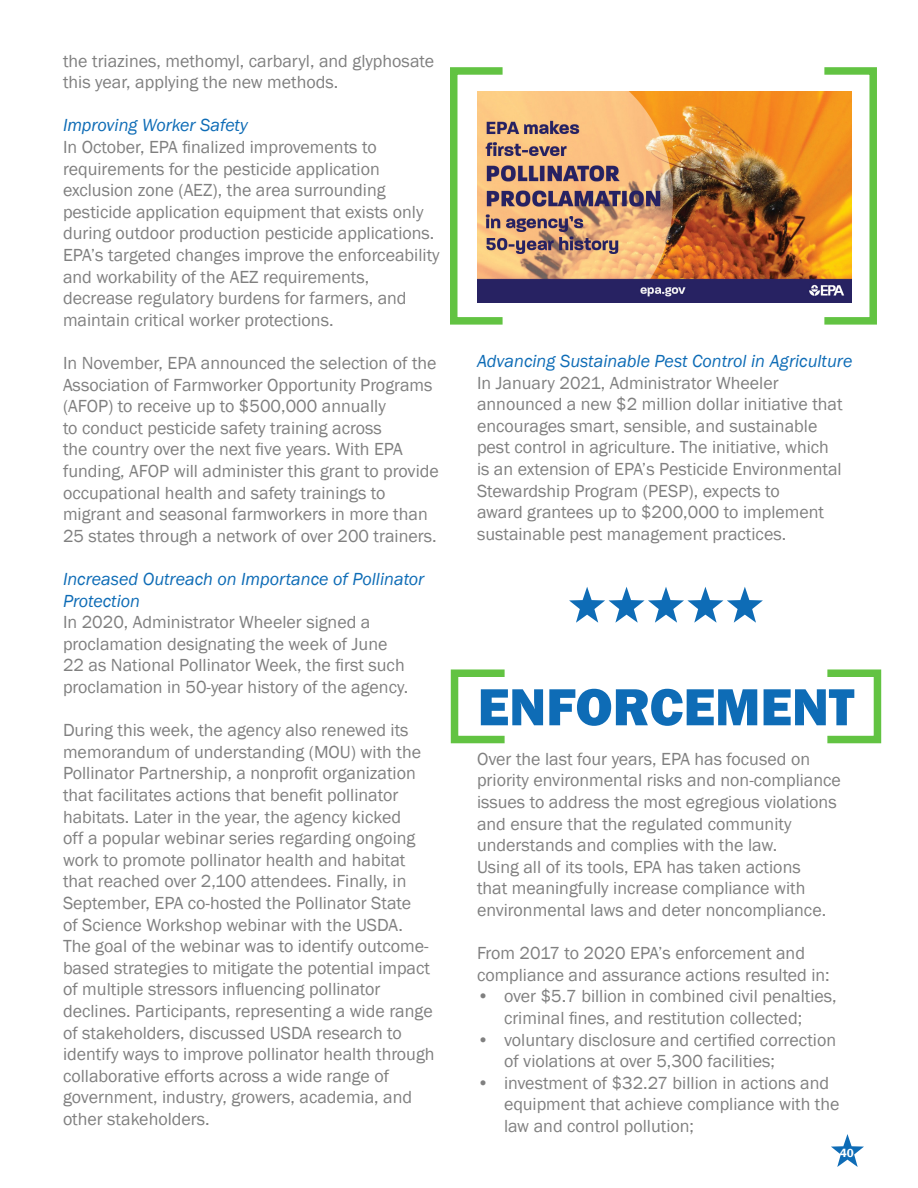
<style>
.page{position:relative;width:918px;height:1188px;background:#fff}
.page>*{position:absolute;margin:0;border:0;box-sizing:border-box;transform-origin:0 0}
.t1{font:800 54px "Franklin Gothic";color:#0e6cb6}
.Main_Text{font:18px/21.6px "Franklin Gothic";color:#808080}
.Main_Text-2{font:italic 18px/21.6px "Franklin Gothic";color:#0e6cb6}
.t2{font:600 12px "Franklin Gothic";color:#fff}
</style>
<div class="page">
<svg style="left:831px;top:1134px;width:33px;height:33px"></svg>
<img style="left:477px;top:92px;width:374px;height:210px">
<svg style="left:569px;top:587px;width:194px;height:36px"></svg>
<div style="left:451px;top:669px;width:57px;height:74px;border:8px solid #62c342"></div>
<div style="left:824px;top:669px;width:57px;height:74px;border:8px solid #62c342"></div>
<div style="left:450px;top:67px;width:56px;height:258px;border:8px solid #62c342"></div>
<div style="left:821px;top:67px;width:56px;height:258px;border:8px solid #62c342"></div>
<p class="Main_Text" style="left:63px;top:50px;width:373px">the triazines, methomyl, carbaryl, and glyphosate this year, applying the new methods.</p>
<p class="Main_Text-2" style="left:63px;top:115px;width:186px">Improving Worker Safety</p>
<p class="Main_Text" style="left:63px;top:137px;width:378px">In October, EPA finalized improvements to requirements for the pesticide application exclusion zone (AEZ), the area surrounding pesticide application equipment that exists only during outdoor production pesticide applications.<br>EPA’s targeted changes improve the enforceability and workability of the AEZ requirements, decrease regulatory burdens for farmers, and maintain critical worker protections.</p>
<p class="Main_Text" style="left:63px;top:353px;width:377px">In November, EPA announced the selection of the Association of Farmworker Opportunity Programs (AFOP) to receive up to $500,000 annually<br>to conduct pesticide safety training across<br>the country over the next five years. With EPA funding, AFOP will administer this grant to provide occupational health and safety trainings to migrant and seasonal farmworkers in more than 25 states through a network of over 200 trainers.</p>
<p class="Main_Text-2" style="left:63px;top:569px;width:363px">Increased Outreach on Importance of Pollinator<br>Protection</p>
<p class="Main_Text" style="left:63px;top:612px;width:347px">In 2020, Administrator Wheeler signed a proclamation designating the week of June 22 as National Pollinator Week, the first such proclamation in 50-year history of the agency.</p>
<p class="Main_Text" style="left:63px;top:720px;width:373px">During this week, the agency also renewed its memorandum of understanding (MOU) with the Pollinator Partnership, a nonprofit organization that facilitates actions that benefit pollinator habitats. Later in the year, the agency kicked<br>off a popular webinar series regarding ongoing work to promote pollinator health and habitat that reached over 2,100 attendees. Finally, in September, EPA co-hosted the Pollinator State<br>of Science Workshop webinar with the USDA.<br>The goal of the webinar was to identify outcome&shy;based strategies to mitigate the potential impact of multiple stressors influencing pollinator declines. Participants, representing a wide range of stakeholders, discussed USDA research to identify ways to improve pollinator health through collaborative efforts across a wide range of government, industry, growers, academia, and other stakeholders.</p>
<p class="Main_Text-2" style="left:477px;top:351px;width:377px">Advancing Sustainable Pest Control in Agriculture</p>
<p class="Main_Text" style="left:477px;top:372px;width:367px">In January 2021, Administrator Wheeler announced a new $2 million dollar initiative that encourages smart, sensible, and sustainable pest control in agriculture. The initiative, which is an extension of EPA’s Pesticide Environmental Stewardship Program (PESP), expects to<br>award grantees up to $200,000 to implement sustainable pest management practices.</p>
<p class="t1" style="left:478px;top:672px;width:378px">ENFORCEMENT</p>
<p class="Main_Text" style="left:477px;top:748px;width:366px">Over the last four years, EPA has focused on priority environmental risks and non-compliance issues to address the most egregious violations and ensure that the regulated community understands and complies with the law.<br>Using all of its tools, EPA has taken actions<br>that meaningfully increase compliance with environmental laws and deter noncompliance.</p>
<p class="Main_Text" style="left:477px;top:943px;width:354px">From 2017 to 2020 EPA’s enforcement and compliance and assurance actions resulted in:</p>
<p class="Main_Text" style="left:477px;top:986px;width:361px;text-align:center">• over $5.7 billion in combined civil penalties, criminal fines, and restitution collected;</p>
<p class="Main_Text" style="left:504px;top:1029px;width:334px;text-indent:-27px">• voluntary disclosure and certified correction of violations at over 5,300 facilities;</p>
<p class="Main_Text" style="left:504px;top:1072px;width:337px;text-indent:-27px">• investment of $32.27 billion in actions and equipment that achieve compliance with the law and control pollution;</p>
<p class="t2" style="left:840px;top:1146px;width:16px">40</p>
</div>
